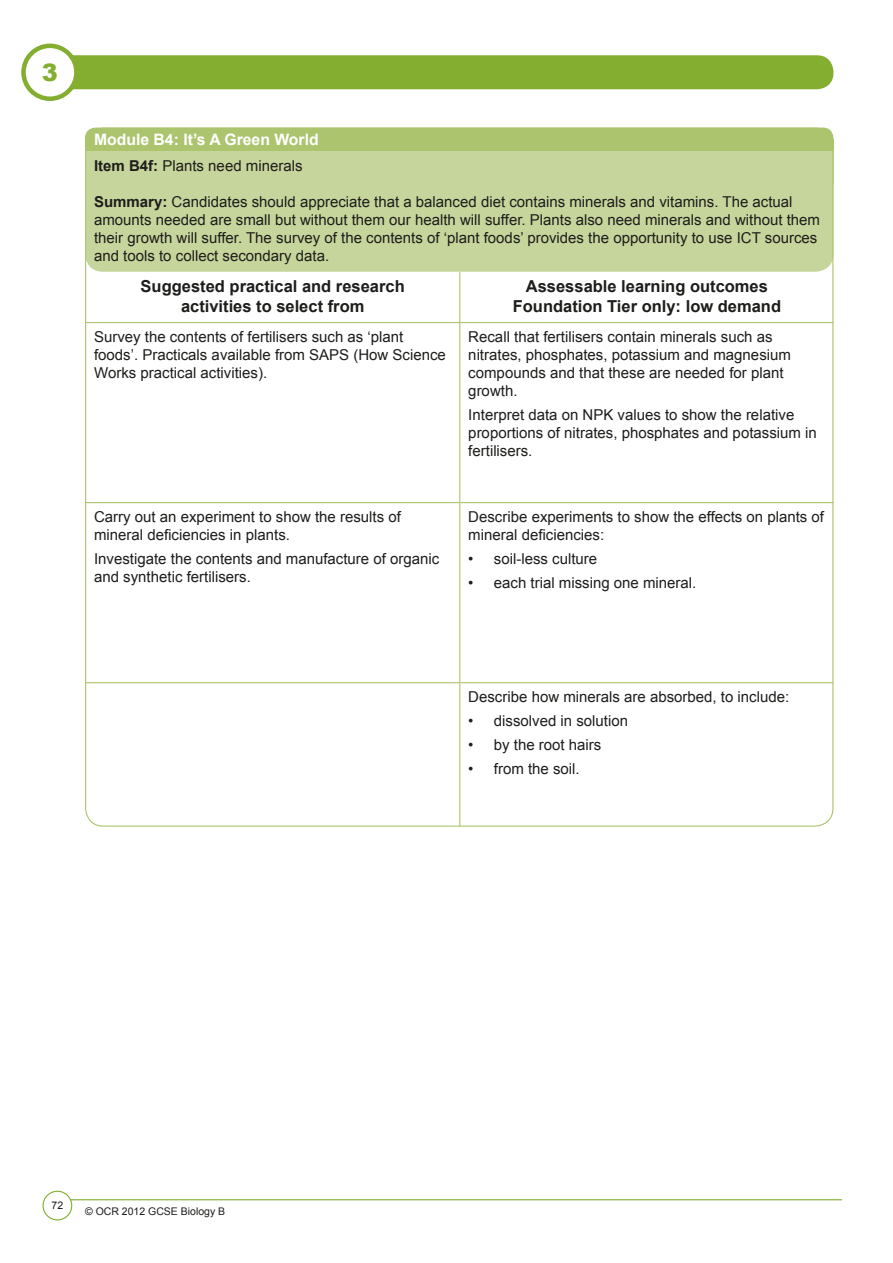
<style>
.page{position:relative;width:893px;height:1263px;background:#fff}
.page>*{position:absolute;margin:0;border:0;box-sizing:border-box;transform-origin:0 0}
.t1{font:900 24px "Arial";color:#83ae2f}
.t2{font:700 16.5px/19.8px "Arial";color:#1d1d1b;text-align:center}
.t3{font:700 15.75px "Arial";color:#fff}
.t4{font:15px/18px "Arial";color:#1d1d1b}
.t5{font:10.5px "Arial";color:#1d1d1b}
.s1{font-weight:700}
</style>
<div class="page">
<div style="left:51px;top:55px;width:782px;height:34px;background:#83ae2f;border-radius:16px"></div>
<div style="left:24px;top:46px;width:52px;height:53px;background:#fff;border-radius:50%"></div>
<div style="left:21px;top:44px;width:58px;height:57px;border:4px solid #83ae2f;border-radius:50%"></div>
<hr style="left:64px;top:1199px;width:778px;height:1px;background:#83ae2f">
<div style="left:43px;top:1191px;width:29px;height:29px;background:#fff;border-radius:50%"></div>
<div style="left:43px;top:1191px;width:29px;height:29px;border:1px solid #83ae2f;border-radius:50%"></div>
<div style="left:85px;top:128px;width:748px;height:23px;background:#acc46e;border-radius:10px"></div>
<div style="left:85px;top:139px;width:748px;height:12px;background:#acc46e"></div>
<div style="left:85px;top:151px;width:748px;height:121px;background:#c6d59b;border-radius:18px"></div>
<div style="left:85px;top:151px;width:748px;height:32px;background:#c6d59b"></div>
<hr style="left:459px;top:272px;width:1px;height:50px;background:#acc46e">
<hr style="left:86px;top:322px;width:374px;height:1px;background:#acc46e">
<hr style="left:459px;top:323px;width:1px;height:179px;background:#acc46e">
<hr style="left:460px;top:322px;width:373px;height:1px;background:#acc46e">
<hr style="left:86px;top:502px;width:374px;height:1px;background:#acc46e">
<hr style="left:459px;top:503px;width:1px;height:179px;background:#acc46e">
<hr style="left:460px;top:502px;width:373px;height:1px;background:#acc46e">
<hr style="left:86px;top:682px;width:374px;height:1px;background:#acc46e">
<hr style="left:459px;top:683px;width:1px;height:143px;background:#acc46e">
<hr style="left:460px;top:682px;width:373px;height:1px;background:#acc46e">
<h1 class="t1" style="left:42px;top:55px;width:18px">3</h1>
<p class="t3" style="left:94px;top:129px;width:226px">Module B4: It’s A Green World</p>
<p class="t4" style="left:94px;top:157px;width:210px"><span class="s1">Item B4f:</span> Plants need minerals</p>
<p class="t4" style="left:94px;top:193px;width:727px"><span class="s1">Summary:</span> Candidates should appreciate that a balanced diet contains minerals and vitamins. The actual amounts needed are small but without them our health will suffer. Plants also need minerals and without them their growth will suffer. The survey of the contents of ‘plant foods’ provides the opportunity to use ICT sources and tools to collect secondary data.</p>
<p class="t2" style="left:141px;top:277px;width:266px">Suggested practical and research activities to select from</p>
<p class="t2" style="left:513px;top:277px;width:270px">Assessable learning outcomes<br>Foundation Tier only: low demand</p>
<p class="t4" style="left:94px;top:328px;width:353px">Survey the contents of fertilisers such as ‘plant foods’. Practicals available from SAPS (How Science<br>Works practical activities).</p>
<p class="t4" style="left:468px;top:328px;width:324px">Recall that fertilisers contain minerals such as nitrates, phosphates, potassium and magnesium compounds and that these are needed for plant growth.</p>
<p class="t4" style="left:468px;top:406px;width:350px">Interpret data on NPK values to show the relative proportions of nitrates, phosphates and potassium in fertilisers.</p>
<p class="t4" style="left:94px;top:508px;width:308px">Carry out an experiment to show the results of mineral deficiencies in plants.</p>
<p class="t4" style="left:94px;top:550px;width:347px">Investigate the contents and manufacture of organic and synthetic fertilisers.</p>
<p class="t4" style="left:468px;top:508px;width:357px">Describe experiments to show the effects on plants of mineral deficiencies:</p>
<p class="t4" style="left:468px;top:550px;width:130px">• soil-less culture</p>
<p class="t4" style="left:468px;top:574px;width:230px">• each trial missing one mineral.</p>
<p class="t4" style="left:468px;top:688px;width:322px">Describe how minerals are absorbed, to include:</p>
<p class="t4" style="left:468px;top:712px;width:161px">• dissolved in solution</p>
<p class="t4" style="left:468px;top:736px;width:135px">• by the root hairs</p>
<p class="t4" style="left:468px;top:760px;width:113px">• from the soil.</p>
<p class="t5" style="left:52px;top:1199px;width:13px">72</p>
<p class="t5" style="left:85px;top:1205px;width:142px">© OCR 2012 GCSE Biology B</p>
</div>
